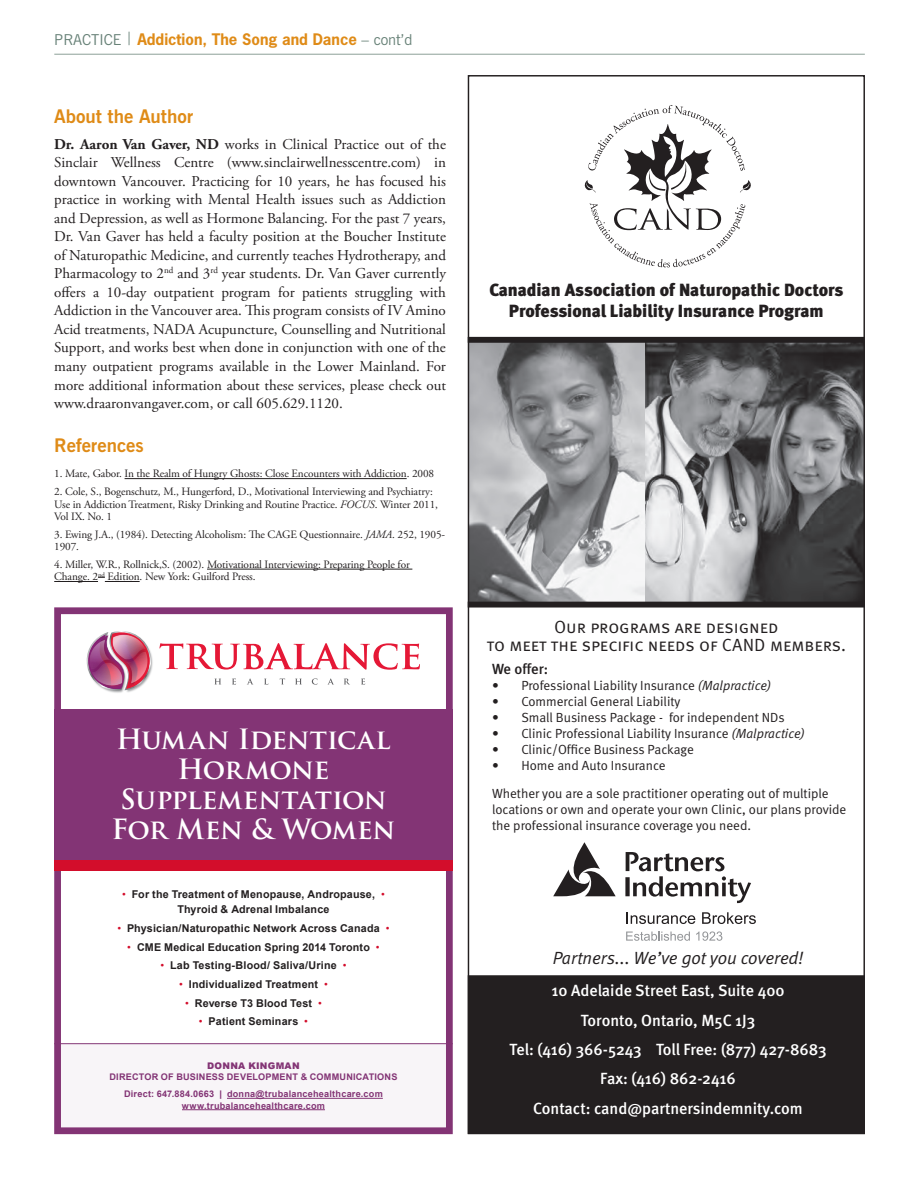
<style>
.page{position:relative;width:919px;height:1189px;background:#fff}
.page>*{position:absolute;margin:0;border:0;box-sizing:border-box;transform-origin:0 0}
.t1{font:700 27.15px/29.7px "Trajan Pro";letter-spacing:-.01em;color:#fff;text-align:center}
.t2{font:700 18.75px "News Gothic BT";color:#df8b17}
.t3{font:17.7px/21.1px "Meta Black LF";color:#231f20;text-align:center}
.t4{font:17.7px/17.7px "Meta Normal Caps";color:#231f20;text-align:center}
.t5{font:italic 17.7px "Meta Normal LF";color:#231f20}
.t6{font:500 16.2px/29.4px "Meta";color:#fff;text-align:center}
.t7{font:15px/18.6px "Adobe Garamond Pro";color:#231f20;text-align:justify}
.t8{font:700 15px "News Gothic";color:#df8b17}
.t9{font:500 14.7px "Meta";color:#231f20}
.t10{font:13.2px/28.2px "Meta Normal LF";color:#231f20}
.t11{font:11.25px/12.3px "Adobe Garamond Pro";letter-spacing:-.01em;color:#231f20}
.t12{font:700 10.8px/14.9px "Arial";letter-spacing:.015em;color:#231f20;text-align:center}
.t13{font:700 9.15px/11.4px "Arial";letter-spacing:.025em;color:#833475;text-align:center}
.s1{font-family:"News Gothic BT";font-weight:400;color:#678177}
.s2{font-family:"News Gothic BT";font-weight:400;font-size:13.5px;color:#678177}
.s3{font-weight:700}
.s4{font-style:italic}
.s5{font-weight:400;color:#d30d2b}
.s6{font-weight:900}
</style>
<div class="page">
<hr style="left:54px;top:54px;width:810px;height:1px;background:#8ca098">
<hr style="left:124px;top:478px;width:282px;height:1px;background:#231f20">
<hr style="left:207px;top:569px;width:205px;height:1px;background:#231f20">
<hr style="left:54px;top:581px;width:44px;height:1px;background:#231f20">
<hr style="left:105px;top:581px;width:35px;height:1px;background:#231f20">
<div style="left:54px;top:1044px;width:398px;height:90px;background:#f8f5f8"></div>
<div style="left:54px;top:607px;width:398px;height:527px;border:7px solid #833475"></div>
<div style="left:54px;top:709px;width:398px;height:151px;background:#833475"></div>
<div style="left:54px;top:860px;width:398px;height:11px;background:#d30d2b"></div>
<hr style="left:227px;top:1097px;width:156px;height:1px;background:#833475">
<hr style="left:182px;top:1109px;width:143px;height:1px;background:#833475">
<svg style="left:174px;top:643px;width:246px;height:26px"></svg>
<svg style="left:214px;top:678px;width:7px;height:6px"></svg>
<svg style="left:232px;top:678px;width:4px;height:6px"></svg>
<svg style="left:247px;top:678px;width:6px;height:6px"></svg>
<svg style="left:264px;top:678px;width:3px;height:6px"></svg>
<svg style="left:279px;top:678px;width:6px;height:6px"></svg>
<svg style="left:295px;top:678px;width:7px;height:6px"></svg>
<svg style="left:312px;top:678px;width:5px;height:6px"></svg>
<svg style="left:328px;top:678px;width:6px;height:6px"></svg>
<svg style="left:344px;top:678px;width:5px;height:6px"></svg>
<svg style="left:361px;top:678px;width:4px;height:6px"></svg>
<img style="left:66px;top:611px;width:108px;height:58px">
<img style="left:144px;top:629px;width:26px;height:55px">
<img style="left:90px;top:612px;width:77px;height:69px">
<img style="left:68px;top:617px;width:65px;height:52px">
<img style="left:70px;top:640px;width:74px;height:53px">
<hr style="left:54px;top:1043px;width:398px;height:1px;background:#833475">
<img style="left:644px;top:343px;width:218px;height:258px">
<img style="left:469px;top:343px;width:175px;height:258px">
<div style="left:468px;top:975px;width:396px;height:158px;background:#231f20"></div>
<svg style="left:553px;top:842px;width:62px;height:54px"></svg>
<svg style="left:625px;top:852px;width:126px;height:51px"></svg>
<svg style="left:626px;top:912px;width:69px;height:12px"></svg>
<svg style="left:702px;top:912px;width:53px;height:12px"></svg>
<svg style="left:626px;top:931px;width:63px;height:9px"></svg>
<svg style="left:696px;top:931px;width:26px;height:9px"></svg>
<div style="left:467px;top:337px;width:397px;height:6px;background:#231f20"></div>
<div style="left:467px;top:601px;width:397px;height:6px;background:#231f20"></div>
<svg style="left:584px;top:105px;width:167px;height:162px"></svg>
<p class="t8" style="left:54px;top:29px;width:359px"><span class="s1">PRACTICE</span> <span class="s2">|</span> Addiction, The Song and Dance <span class="s1">– cont’d</span></p>
<p class="t2" style="left:54px;top:105px;width:140px">About the Author</p>
<p class="t7" style="left:54px;top:135px;width:393px"><span class="s3">Dr. Aaron Van Gaver, ND</span> works in Clinical Practice out of the Sinclair Wellness Centre (www.sinclairwellnesscentre.com) in downtown Vancouver. Practicing for 10 years, he has focused his practice in working with Mental Health issues such as Addiction and Depression, as well as Hormone Balancing. For the past 7 years, Dr. Van Gaver has held a faculty position at the Boucher Institute of Naturopathic Medicine, and currently teaches Hydrotherapy, and Pharmacology to 2<sup>nd</sup> and 3<sup>rd</sup> year students. Dr. Van Gaver currently offers a 10-day outpatient program for patients struggling with Addiction in the Vancouver area. This program consists of IV Amino Acid treatments, NADA Acupuncture, Counselling and Nutritional Support, and works best when done in conjunction with one of the many outpatient programs available in the Lower Mainland. For more additional information about these services, please check out www.draaronvangaver.com, or call 605.629.1120.</p>
<p class="t2" style="left:54px;top:433px;width:91px">References</p>
<p class="t11" style="left:54px;top:468px;width:381px">1. Mate, Gabor. In the Realm of Hungry Ghosts: Close Encounters with Addiction. 2008</p>
<p class="t11" style="left:54px;top:486px;width:385px">2. Cole, S., Bogenschutz, M., Hungerford, D., Motivational Interviewing and Psychiatry:<br>Use in Addiction Treatment, Risky Drinking and Routine Practice. <span class="s4">FOCUS</span>. Winter 2011,<br>Vol IX. No. 1</p>
<p class="t11" style="left:54px;top:528px;width:392px">3. Ewing J.A., (1984). Detecting Alcoholism: The CAGE Questionnaire. <span class="s4">JAMA</span>. 252, 1905-<br>1907.</p>
<p class="t11" style="left:54px;top:558px;width:357px">4. Miller, W.R., Rollnick,S. (2002). Motivational Interviewing: Preparing People for<br>Change. 2<sup>nd</sup> Edition. New York: Guilford Press.</p>
<p class="t1" style="left:111px;top:725px;width:285px">Human Identical<br>Hormone<br>Supplementation<br>For Men &amp; Women</p>
<p class="t12" style="left:122px;top:887px;width:264px"><span class="s5">•</span> For the Treatment of Menopause, Andropause, <span class="s5">•<br></span>Thyroid &amp; Adrenal Imbalance</p>
<p class="t12" style="left:117px;top:921px;width:273px"><span class="s5">•</span> Physician/Naturopathic Network Across Canada <span class="s5">•</span></p>
<p class="t12" style="left:127px;top:939px;width:254px"><span class="s5">•</span> CME Medical Education Spring 2014 Toronto <span class="s5">•</span></p>
<p class="t12" style="left:160px;top:958px;width:188px"><span class="s5">•</span> Lab Testing-Blood/ Saliva/Urine <span class="s5">•</span></p>
<p class="t12" style="left:179px;top:976px;width:150px"><span class="s5">•</span> Individualized Treatment <span class="s5">•</span></p>
<p class="t12" style="left:185px;top:995px;width:138px"><span class="s5">•</span> Reverse T3 Blood Test <span class="s5">•</span></p>
<p class="t12" style="left:199px;top:1014px;width:111px"><span class="s5">•</span> Patient Seminars <span class="s5">•</span></p>
<p class="t13" style="left:109px;top:1059px;width:289px"><span class="s6">DONNA KINGMAN<br></span>DIRECTOR OF BUSINESS DEVELOPMENT &amp; COMMUNICATIONS</p>
<p class="t13" style="left:124px;top:1088px;width:260px">Direct: 647.884.0663 <span class="s6">|</span> donna@trubalancehealthcare.com www.trubalancehealthcare.com</p>
<p class="t3" style="left:489px;top:279px;width:355px">Canadian Association of Naturopathic Doctors<br>Professional Liability Insurance Program</p>
<p class="t4" style="left:486px;top:618px;width:360px">Our programs are designed<br>to meet the specific needs of CAND members.</p>
<p class="t9" style="left:492px;top:660px;width:58px">We offer:</p>
<p class="t10" style="left:492px;top:671px;width:281px">• Professional Liability Insurance <span class="s4">(Malpractice)</span></p>
<p class="t10" style="left:492px;top:687px;width:190px">• Commercial General Liability</p>
<p class="t10" style="left:492px;top:703px;width:294px">• Small Business Package - for independent NDs</p>
<p class="t10" style="left:492px;top:719px;width:314px">• Clinic Professional Liability Insurance <span class="s4">(Malpractice)</span></p>
<p class="t10" style="left:492px;top:735px;width:203px">• Clinic/Office Business Package</p>
<p class="t10" style="left:492px;top:750px;width:338px">• Home and Auto Insurance<br>Whether you are a sole practitioner operating out of multiple</p>
<p class="t10" style="left:492px;top:801px;width:356px;line-height:15.9px">locations or own and operate your own Clinic, our plans provide the professional insurance coverage you need.</p>
<p class="t5" style="left:552px;top:947px;width:252px">Partners... We’ve got you covered!</p>
<p class="t6" style="left:509px;top:975px;width:318px">10 Adelaide Street East, Suite 400<br>Toronto, Ontario, M5C 1J3<br>Tel: (416) 366-5243 Toll Free: (877) 427-8683<br>Fax: (416) 862-2416<br>Contact: cand@partnersindemnity.com</p>
</div>
